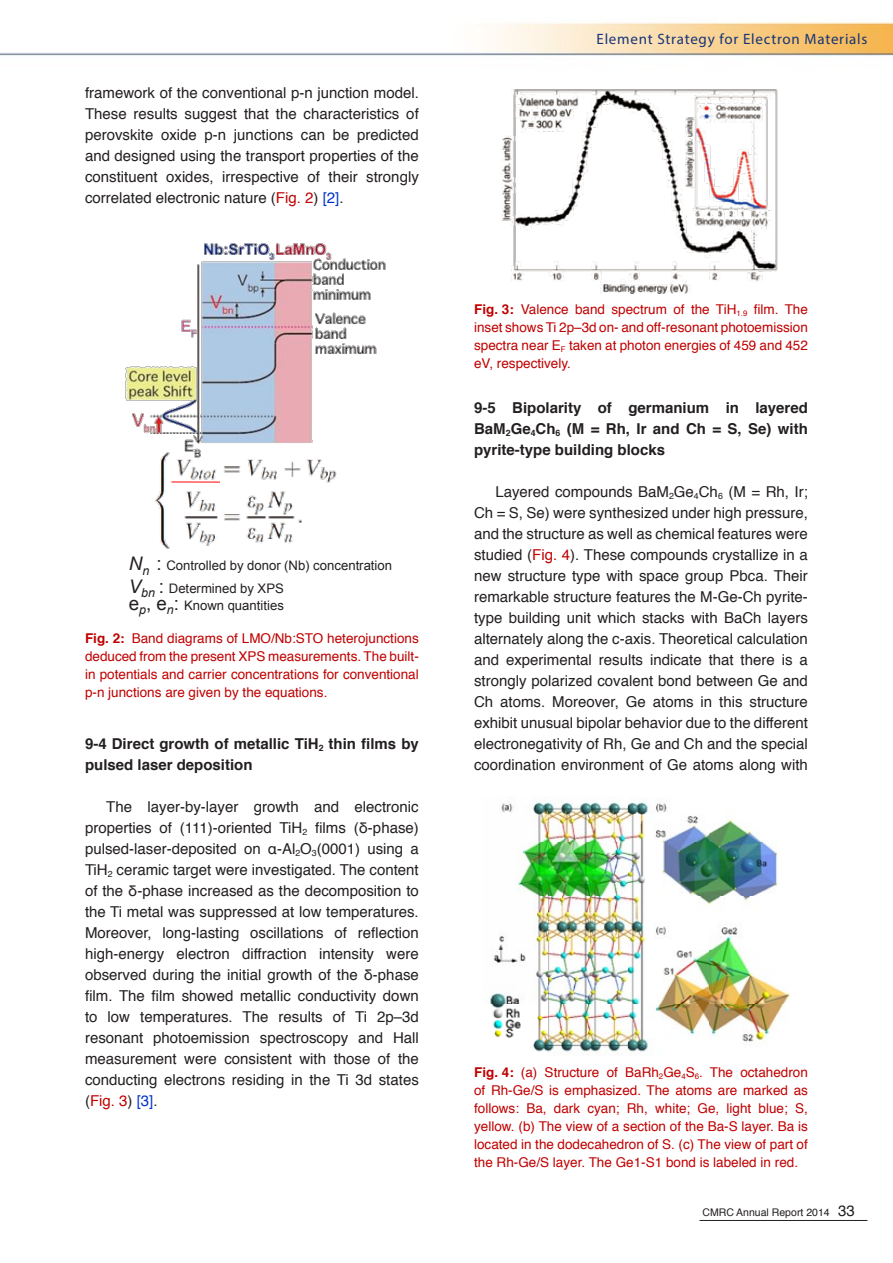
<style>
.page{position:relative;width:893px;height:1263px;background:#fff}
.page>*{position:absolute;margin:0;border:0;box-sizing:border-box;transform-origin:0 0}
.List_Paragraph{font:15px/21px "Helvetica";color:#231f20;text-align:justify}
.t1{font:700 15px/21px "Helvetica";color:#231f20;text-align:justify}
.t2{font:15px "Myriad Pro";letter-spacing:.05em;color:#163576}
.t3{font:13.5px/18px "Helvetica";color:#c00000;text-align:justify}
.t4{font:13.2px/22.5px "Arial";color:#231f20}
.t5{font:10.5px "Helvetica";color:#231f20}
.s1{color:#c00000}
.s2{color:#03c}
.s3{font-style:italic;font-size:18.75px}
.s4{font-size:18.75px}
.s5{font-weight:700}
.s6{font-size:15px}
</style>
<div class="page">
<img style="left:0;top:22px;width:893px;height:1199px">
<hr style="left:699px;top:1220px;width:168px;height:1px;background:#231f20">
<img style="left:124px;top:240px;width:263px;height:217px">
<img style="left:151px;top:450px;width:190px;height:102px">
<hr style="left:171px;top:481px;width:49px;height:1px;background:#f00">
<img style="left:493px;top:85px;width:288px;height:208px">
<img style="left:483px;top:796px;width:315px;height:262px">
<p class="List_Paragraph" style="left:85px;top:83px;width:335px">framework of the conventional p-n junction model.<br>These results suggest that the characteristics of perovskite oxide p-n junctions can be predicted and designed using the transport properties of the constituent oxides, irrespective of their strongly correlated electronic nature (<span class="s1">Fig. 2</span>) <span class="s2">[2]</span>.</p>
<p class="t4" style="left:129px;top:554px;width:265px"><span class="s3">N</span><sub>n</sub> <span class="s4">:</span> Controlled by donor (Nb) concentration<br><span class="s3">V</span><sub>bn</sub> <span class="s4">:</span> Determined by XPS</p>
<p class="t4" style="left:129px;top:594px;width:157px"><span class="s4">e</span><sub>p</sub><span class="s4">, e</span><sub>n</sub><span class="s4">:</span> Known quantities</p>
<p class="t3" style="left:85px;top:629px;width:335px"><span class="s5">Fig. 2:</span> Band diagrams of LMO/Nb:STO heterojunctions deduced from the present XPS measurements. The built&shy;in potentials and carrier concentrations for conventional p-n junctions are given by the equations.</p>
<p class="t1" style="left:85px;top:733px;width:335px">9-4 Direct growth of metallic TiH<sub>2</sub> thin films by pulsed laser deposition</p>
<p class="List_Paragraph" style="left:85px;top:797px;width:335px;text-indent:21px">The layer-by-layer growth and electronic properties of (111)-oriented TiH<sub>2</sub> films (δ-phase) pulsed-laser-deposited on α-Al<sub>2</sub>O<sub>3</sub>(0001) using a TiH<sub>2</sub> ceramic target were investigated. The content of the δ-phase increased as the decomposition to the Ti metal was suppressed at low temperatures.<br>Moreover, long-lasting oscillations of reflection high-energy electron diffraction intensity were observed during the initial growth of the δ-phase film. The film showed metallic conductivity down to low temperatures. The results of Ti 2p–3d resonant photoemission spectroscopy and Hall measurement were consistent with those of the conducting electrons residing in the Ti 3d states (<span class="s1">Fig. 3</span>) <span class="s2">[3]</span>.</p>
<p class="t2" style="left:596px;top:29px;width:272px">Element Strategy for Electron Materials</p>
<p class="t3" style="left:474px;top:300px;width:335px"><span class="s5">Fig. 3:</span> Valence band spectrum of the TiH<sub>1.9</sub> film. The inset shows Ti 2p–3d on- and off-resonant photoemission spectra near E<sub>F</sub> taken at photon energies of 459 and 452 eV, respectively.</p>
<p class="t1" style="left:474px;top:397px;width:335px">9-5 Bipolarity of germanium in layered BaM<sub>2</sub>Ge<sub>4</sub>Ch<sub>6</sub> (M = Rh, Ir and Ch = S, Se) with pyrite-type building blocks</p>
<p class="List_Paragraph" style="left:474px;top:482px;width:335px;text-indent:21px">Layered compounds BaM<sub>2</sub>Ge<sub>4</sub>Ch<sub>6</sub> (M = Rh, Ir; Ch = S, Se) were synthesized under high pressure, and the structure as well as chemical features were studied (<span class="s1">Fig. 4</span>). These compounds crystallize in a new structure type with space group Pbca. Their remarkable structure features the M-Ge-Ch pyrite&shy;type building unit which stacks with BaCh layers alternately along the c-axis. Theoretical calculation and experimental results indicate that there is a strongly polarized covalent bond between Ge and Ch atoms. Moreover, Ge atoms in this structure exhibit unusual bipolar behavior due to the different electronegativity of Rh, Ge and Ch and the special coordination environment of Ge atoms along with</p>
<p class="t3" style="left:474px;top:1064px;width:335px"><span class="s5">Fig. 4:</span> (a) Structure of BaRh<sub>2</sub>Ge<sub>4</sub>S<sub>6</sub>. The octahedron of Rh-Ge/S is emphasized. The atoms are marked as follows: Ba, dark cyan; Rh, white; Ge, light blue; S, yellow. (b) The view of a section of the Ba-S layer. Ba is located in the dodecahedron of S. (c) The view of part of the Rh-Ge/S layer. The Ge1-S1 bond is labeled in red.</p>
<p class="t5" style="left:702px;top:1204px;width:154px">CMRC Annual Report 2014 <span class="s6">33</span></p>
</div>
